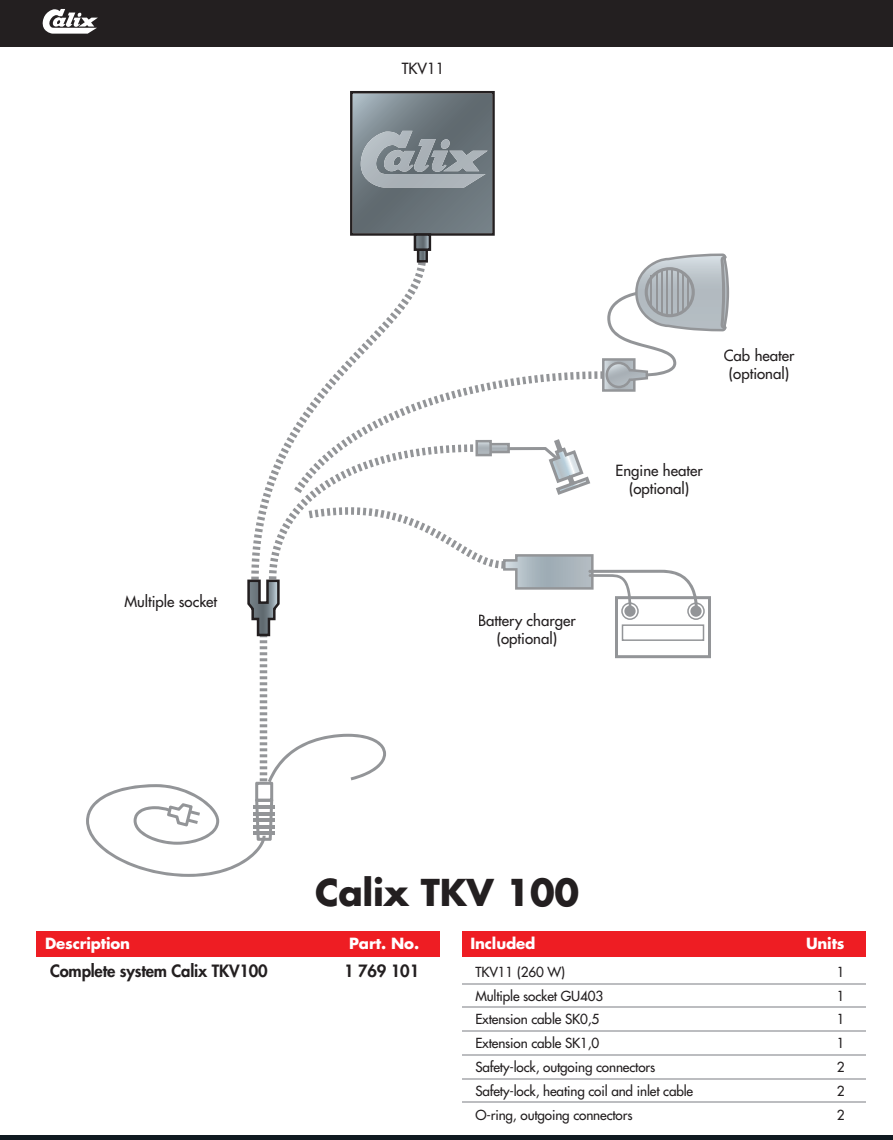
<style>
.page{position:relative;width:893px;height:1140px;background:#fff}
.page>*{position:absolute;margin:0;border:0;box-sizing:border-box;transform-origin:0 0}
.t1{font:700 36px "Futura";letter-spacing:-.01em;color:#231f20}
.t2{font:800 16.5px "Futura";letter-spacing:-.01em;color:#231f20}
.t3{font:15px/18px "Futura";color:#231f20;text-align:center}
.t4{font:700 15px "Futura";letter-spacing:-.01em;color:#fff}
.t5{font:13.5px "Futura";letter-spacing:-.01em;color:#231f20}
</style>
<div class="page">
<div style="left:0;top:1135px;width:893px;height:5px;background:#101a21"></div>
<div style="left:0;top:0;width:893px;height:47px;background:#231f20"></div>
<svg style="left:42px;top:9px;width:56px;height:25px"></svg>
<svg style="left:86px;top:91px;width:643px;height:786px"></svg>
<div style="left:36px;top:930px;width:404px;height:26px;background:#ee1d23"></div>
<div style="left:462px;top:930px;width:404px;height:26px;background:#ee1d23"></div>
<hr style="left:462px;top:982px;width:404px;height:2px;background:#bcbdc0">
<hr style="left:462px;top:1006px;width:404px;height:2px;background:#bcbdc0">
<hr style="left:462px;top:1030px;width:404px;height:1px;background:#bcbdc0">
<hr style="left:462px;top:1054px;width:404px;height:1px;background:#bcbdc0">
<hr style="left:462px;top:1077px;width:404px;height:2px;background:#bcbdc0">
<hr style="left:462px;top:1101px;width:404px;height:2px;background:#bcbdc0">
<p class="t3" style="left:402px;top:60px;width:44px">TKV11</p>
<p class="t3" style="left:124px;top:592px;width:94px">Multiple socket</p>
<p class="t3" style="left:724px;top:347px;width:72px">Cab heater (optional)</p>
<p class="t3" style="left:616px;top:461px;width:88px">Engine heater (optional)</p>
<p class="t3" style="left:478px;top:612px;width:99px">Battery charger (optional)</p>
<h1 class="t1" style="left:315px;top:867px;width:266px">Calix TKV 100</h1>
<p class="t4" style="left:45px;top:932px;width:87px">Description</p>
<p class="t4" style="left:349px;top:932px;width:71px">Part. No.</p>
<p class="t2" style="left:50px;top:959px;width:219px">Complete system Calix TKV100</p>
<p class="t2" style="left:344px;top:959px;width:76px">1 769 101</p>
<p class="t4" style="left:470px;top:932px;width:66px">Included</p>
<p class="t4" style="left:806px;top:932px;width:40px">Units</p>
<p class="t5" style="left:475px;top:963px;width:91px">TKV11 (260 W)</p>
<p class="t5" style="left:837px;top:963px;width:9px">1</p>
<p class="t5" style="left:475px;top:987px;width:129px">Multiple socket GU403</p>
<p class="t5" style="left:837px;top:987px;width:9px">1</p>
<p class="t5" style="left:475px;top:1010px;width:125px">Extension cable SK0,5</p>
<p class="t5" style="left:837px;top:1010px;width:9px">1</p>
<p class="t5" style="left:475px;top:1034px;width:125px">Extension cable SK1,0</p>
<p class="t5" style="left:837px;top:1034px;width:9px">1</p>
<p class="t5" style="left:475px;top:1058px;width:181px">Safety-lock, outgoing connectors</p>
<p class="t5" style="left:837px;top:1058px;width:9px">2</p>
<p class="t5" style="left:475px;top:1082px;width:219px">Safety-lock, heating coil and inlet cable</p>
<p class="t5" style="left:837px;top:1082px;width:9px">2</p>
<p class="t5" style="left:475px;top:1105px;width:159px">O-ring, outgoing connectors</p>
<p class="t5" style="left:837px;top:1105px;width:9px">2</p>
</div>
